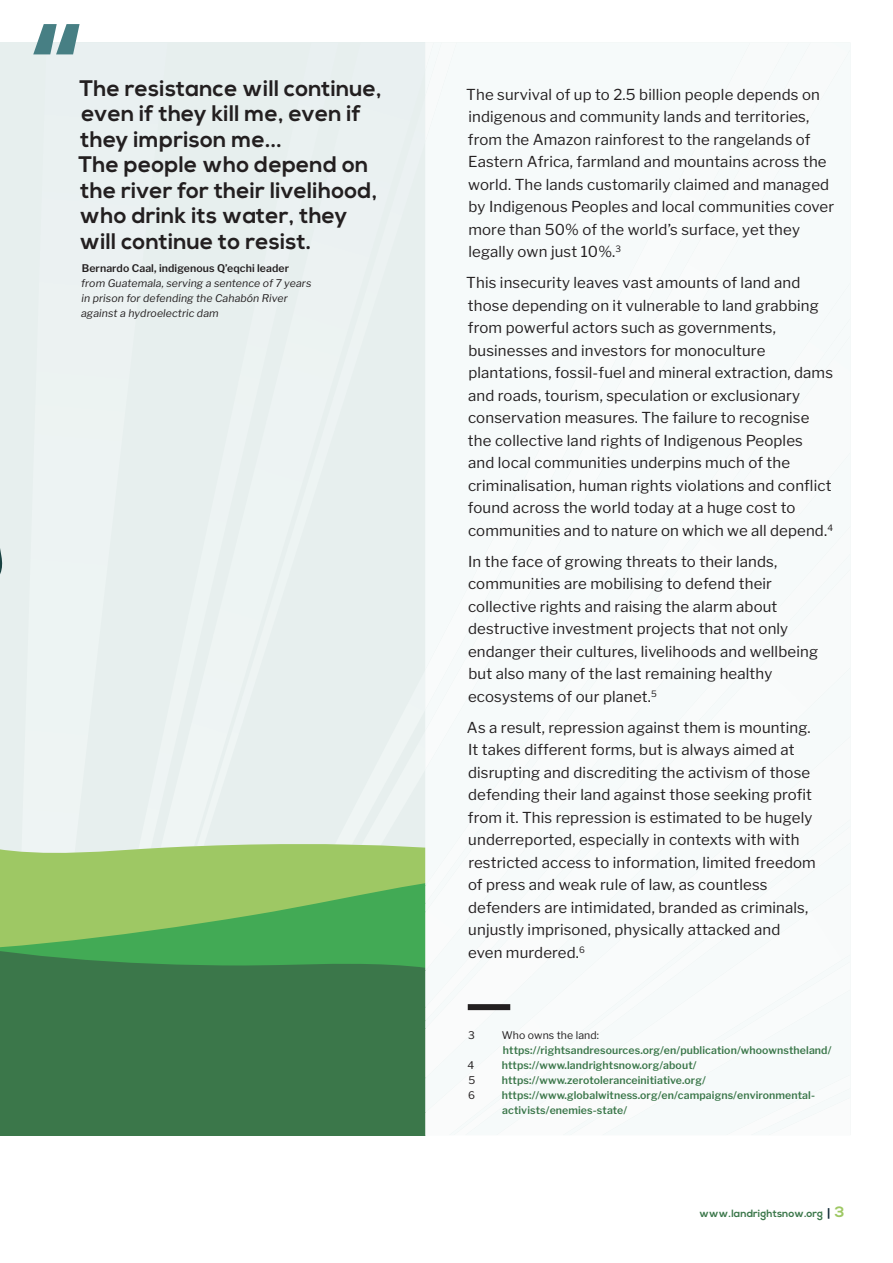
<style>
.page{position:relative;width:893px;height:1263px;background:#fff}
.page>*{position:absolute;margin:0;border:0;box-sizing:border-box;transform-origin:0 0}
.t1{font:700 135px "Nexa";color:#477f84}
.t2{font:700 22.5px/25.5px "Nexa";letter-spacing:.01em;color:#231f20}
.t3{font:15px/22.5px "Libre Franklin";letter-spacing:.01em;color:#231f20}
.t4{font:600 10.5px/15px "Libre Franklin";letter-spacing:.01em;color:#3b774a}
.t5{font:italic 10.5px/15px "Libre Franklin";letter-spacing:.01em;color:#231f20}
.t6{font:600 10.5px "Libre Franklin";letter-spacing:.01em;color:#231f20}
.t7{font:700 10.5px "Nexa";letter-spacing:.01em;color:#3b774a}
.t8{font:10.5px "Libre Franklin";letter-spacing:.01em;color:#231f20}
.s1{font-family:"Libre Franklin";font-weight:900;color:#102935}
.s2{font-size:15px;color:#9ec864}
</style>
<div class="page">
<div style="left:0;top:43px;width:850px;height:1092px;background:#e7efee"></div>
<svg style="left:4px;top:844px;width:421px;height:156px"></svg>
<div style="left:0;top:1000px;width:425px;height:135px;background:#3b774a"></div>
<svg style="left:0;top:548px;width:4px;height:452px"></svg>
<div style="left:425px;top:43px;width:425px;height:783px;background:#f6fafa"></div>
<div style="left:425px;top:1035px;width:71px;height:100px;background:#fafbfb"></div>
<div style="left:690px;top:830px;width:53px;height:53px;background:#f9fbfb"></div>
<div style="left:743px;top:783px;width:55px;height:100px;background:#f8fafa"></div>
<svg style="left:681px;top:877px;width:11px;height:6px"></svg>
<div style="left:797px;top:736px;width:53px;height:125px;background:#f8fafa"></div>
<div style="left:425px;top:681px;width:54px;height:89px;background:#f6fafa"></div>
<div style="left:478px;top:540px;width:54px;height:141px;background:#f6fafa"></div>
<div style="left:531px;top:445px;width:54px;height:145px;background:#f6fafa"></div>
<div style="left:584px;top:350px;width:54px;height:150px;background:#f6fafa"></div>
<div style="left:637px;top:255px;width:55px;height:156px;background:#f6fafa"></div>
<div style="left:690px;top:161px;width:54px;height:159px;background:#f6fafa"></div>
<div style="left:743px;top:65px;width:55px;height:166px;background:#f6fafa"></div>
<div style="left:797px;top:43px;width:53px;height:97px;background:#f6fafa"></div>
<div style="left:425px;top:810px;width:53px;height:30px;background:#f6fafa"></div>
<div style="left:478px;top:734px;width:53px;height:33px;background:#f6fafa"></div>
<div style="left:531px;top:659px;width:53px;height:36px;background:#f6fafa"></div>
<div style="left:584px;top:584px;width:53px;height:39px;background:#f6fafa"></div>
<div style="left:637px;top:508px;width:53px;height:43px;background:#f6fafa"></div>
<div style="left:690px;top:433px;width:53px;height:46px;background:#f6fafa"></div>
<div style="left:743px;top:357px;width:54px;height:50px;background:#f6fafa"></div>
<div style="left:797px;top:283px;width:53px;height:53px;background:#f6fafa"></div>
<div style="left:425px;top:840px;width:54px;height:238px;background:#f9fbfb"></div>
<div style="left:478px;top:767px;width:53px;height:120px;background:#f9fbfb"></div>
<div style="left:531px;top:695px;width:53px;height:131px;background:#f9fbfb"></div>
<div style="left:584px;top:623px;width:53px;height:143px;background:#f9fbfb"></div>
<div style="left:637px;top:551px;width:53px;height:155px;background:#f9fbfb"></div>
<div style="left:690px;top:479px;width:54px;height:205px;background:#f8fafa"></div>
<div style="left:743px;top:407px;width:55px;height:176px;background:#f8fafa"></div>
<div style="left:797px;top:336px;width:53px;height:182px;background:#f8fafa"></div>
<div style="left:496px;top:883px;width:354px;height:252px;background:#f9fbfb"></div>
<div style="left:425px;top:947px;width:53px;height:74px;background:#f7fafa"></div>
<img style="left:478px;top:887px;width:53px;height:26px">
<div style="left:531px;top:826px;width:53px;height:30px;background:#f6fafa"></div>
<div style="left:584px;top:766px;width:53px;height:32px;background:#f6fafa"></div>
<div style="left:637px;top:706px;width:53px;height:35px;background:#f6fafa"></div>
<div style="left:743px;top:586px;width:54px;height:40px;background:#f6fafa"></div>
<div style="left:797px;top:526px;width:53px;height:43px;background:#f6fafa"></div>
<div style="left:478px;top:913px;width:54px;height:114px;background:#fafbfb"></div>
<div style="left:531px;top:856px;width:54px;height:120px;background:#f9fbfb"></div>
<div style="left:584px;top:798px;width:54px;height:127px;background:#f9fbfb"></div>
<div style="left:637px;top:741px;width:55px;height:132px;background:#f9fbfb"></div>
<div style="left:690px;top:684px;width:54px;height:138px;background:#f9fbfb"></div>
<div style="left:743px;top:626px;width:55px;height:145px;background:#f8fafa"></div>
<div style="left:797px;top:569px;width:53px;height:150px;background:#f8fafa"></div>
<div style="left:425px;top:568px;width:53px;height:142px;background:#f6fafa"></div>
<div style="left:477px;top:468px;width:53px;height:147px;background:#f6fafa"></div>
<div style="left:528px;top:368px;width:53px;height:152px;background:#f6fafa"></div>
<div style="left:580px;top:268px;width:53px;height:157px;background:#f6fafa"></div>
<div style="left:632px;top:168px;width:53px;height:162px;background:#f6fafa"></div>
<div style="left:684px;top:67px;width:53px;height:167px;background:#f6fafa"></div>
<div style="left:736px;top:43px;width:53px;height:96px;background:#f8fafa"></div>
<div style="left:570px;top:961px;width:280px;height:174px;background:#f9fbfb"></div>
<div style="left:768px;top:1097px;width:82px;height:38px;background:#fafbfb"></div>
<div style="left:425px;top:43px;width:32px;height:99px;background:#f6fafa"></div>
<div style="left:468px;top:1004px;width:42px;height:6px;background:#231f20"></div>
<h1 class="t1" style="left:32px;top:-6px;width:53px">“</h1>
<h2 class="t2" style="left:78px;top:76px;width:305px">The resistance will continue, even if they kill me, even if they imprison me...<br>The people who depend on the river for their livelihood, who drink its water, they will continue to resist.</h2>
<p class="t6" style="left:82px;top:262px;width:209px">Bernardo Caal, indigenous Q’eqchi leader</p>
<p class="t5" style="left:81px;top:276px;width:232px">from Guatemala, serving a sentence of 7 years in prison for defending the Cahabón River against a hydroelectric dam</p>
<p class="t3" style="left:466px;top:83px;width:369px">The survival of up to 2.5 billion people depends on indigenous and community lands and territories, from the Amazon rainforest to the rangelands of Eastern Africa, farmland and mountains across the world. The lands customarily claimed and managed by Indigenous Peoples and local communities cover more than 50% of the world’s surface, yet they legally own just 10%.<sup>3</sup></p>
<p class="t3" style="left:466px;top:271px;width:368px">This insecurity leaves vast amounts of land and those depending on it vulnerable to land grabbing from powerful actors such as governments, businesses and investors for monoculture plantations, fossil-fuel and mineral extraction, dams and roads, tourism, speculation or exclusionary conservation measures. The failure to recognise the collective land rights of Indigenous Peoples<br>and local communities underpins much of the criminalisation, human rights violations and conflict found across the world today at a huge cost to communities and to nature on which we all depend.<sup>4</sup></p>
<p class="t3" style="left:468px;top:550px;width:352px">In the face of growing threats to their lands, communities are mobilising to defend their collective rights and raising the alarm about destructive investment projects that not only endanger their cultures, livelihoods and wellbeing but also many of the last remaining healthy ecosystems of our planet.<sup>5</sup></p>
<p class="t3" style="left:467px;top:716px;width:350px">As a result, repression against them is mounting.<br>It takes different forms, but is always aimed at disrupting and discrediting the activism of those defending their land against those seeking profit from it. This repression is estimated to be hugely underreported, especially in contexts with with restricted access to information, limited freedom of press and weak rule of law, as countless defenders are intimidated, branded as criminals, unjustly imprisoned, physically attacked and even murdered.<sup>6</sup></p>
<p class="t8" style="left:468px;top:1029px;width:8px">3</p>
<p class="t8" style="left:502px;top:1029px;width:99px">Who owns the land:</p>
<p class="t4" style="left:503px;top:1043px;width:330px">https://rightsandresources.org/en/publication/whoownstheland/</p>
<p class="t8" style="left:468px;top:1059px;width:8px">4</p>
<p class="t4" style="left:502px;top:1058px;width:196px">https://www.landrightsnow.org/about/</p>
<p class="t8" style="left:468px;top:1074px;width:8px">5</p>
<p class="t4" style="left:502px;top:1073px;width:205px">https://www.zerotoleranceinitiative.org/</p>
<p class="t8" style="left:468px;top:1089px;width:8px">6</p>
<p class="t4" style="left:502px;top:1088px;width:315px">https://www.globalwitness.org/en/campaigns/environmental&shy;activists/enemies-state/</p>
<p class="t7" style="left:699px;top:1207px;width:147px">www.landrightsnow.org <span class="s1">|</span> <span class="s2">3</span></p>
</div>
